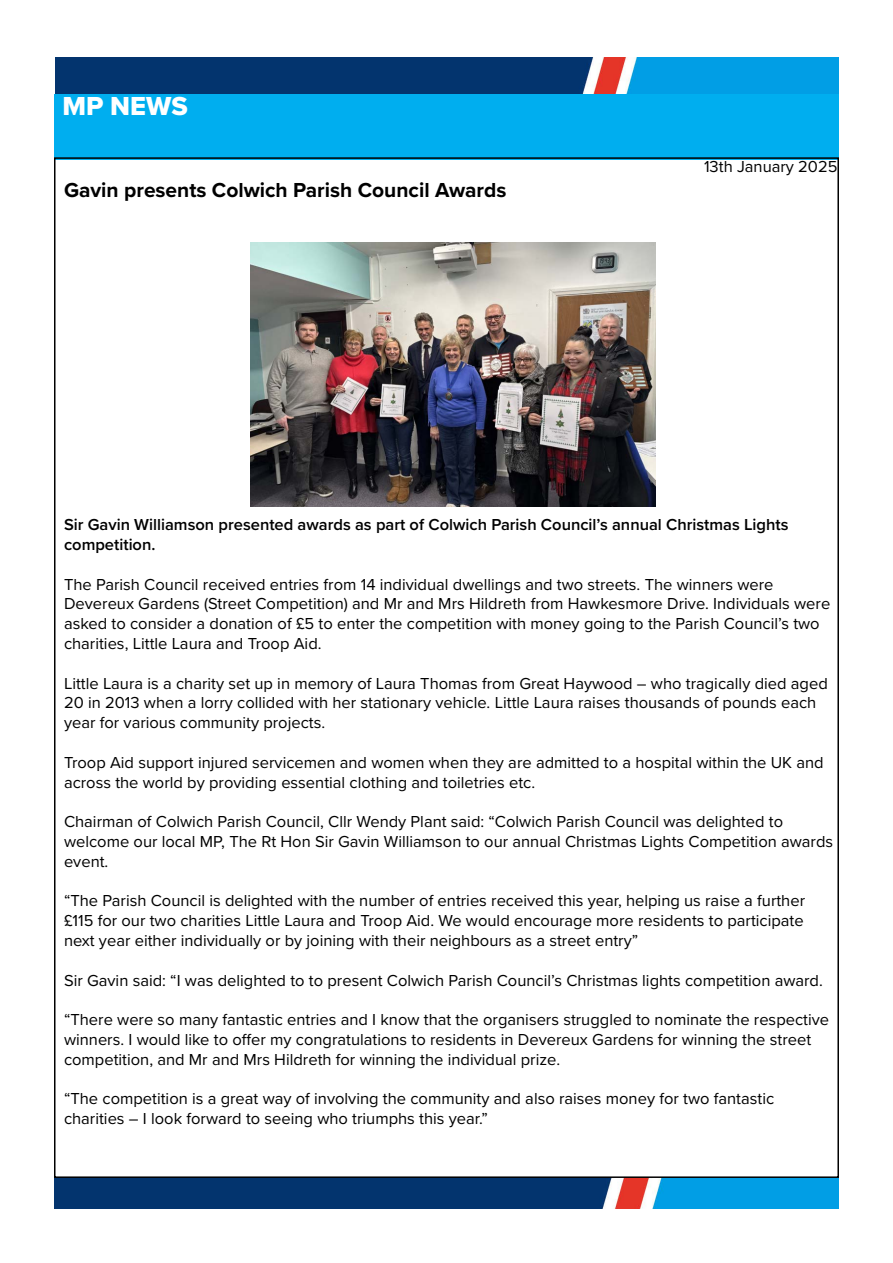
<style>
.page{position:relative;width:893px;height:1263px;background:#fff}
.page>*{position:absolute;margin:0;border:0;box-sizing:border-box;transform-origin:0 0}
.t1{font:27px "Proxima Nova Extrabld";color:#fff}
.t2{font:700 21px "Proxima Nova";color:#000}
.t3{font:16.5px/19.8px "Proxima Nova";color:#000}
.t4{font:600 16.5px/19.8px "Proxima Nova";color:#000}
</style>
<div class="page">
<img style="left:56px;top:57px;width:783px;height:37px">
<img style="left:54px;top:1178px;width:784px;height:31px">
<div style="left:54px;top:94px;width:785px;height:65px;background:#00aeef"></div>
<img style="left:250px;top:242px;width:405px;height:264px">
<h1 class="t1" style="left:62px;top:86px;width:127px">MP NEWS</h1>
<p class="t2" style="left:64px;top:174px;width:444px">Gavin presents Colwich Parish Council Awards</p>
<p class="t3" style="left:704px;top:156px;width:135px">13th January 2025</p>
<p class="t4" style="left:64px;top:514px;width:726px">Sir Gavin Williamson presented awards as part of Colwich Parish Council’s annual Christmas Lights competition.</p>
<p class="t3" style="left:64px;top:573px;width:768px">The Parish Council received entries from 14 individual dwellings and two streets. The winners were Devereux Gardens (Street Competition) and Mr and Mrs Hildreth from Hawkesmore Drive. Individuals were asked to consider a donation of £5 to enter the competition with money going to the Parish Council’s two charities, Little Laura and Troop Aid.</p>
<p class="t3" style="left:64px;top:672px;width:765px">Little Laura is a charity set up in memory of Laura Thomas from Great Haywood – who tragically died aged<br>20 in 2013 when a lorry collided with her stationary vehicle. Little Laura raises thousands of pounds each year for various community projects.</p>
<p class="t3" style="left:64px;top:752px;width:761px">Troop Aid support injured servicemen and women when they are admitted to a hospital within the UK and across the world by providing essential clothing and toiletries etc.</p>
<p class="t3" style="left:64px;top:811px;width:771px">Chairman of Colwich Parish Council, Cllr Wendy Plant said: “Colwich Parish Council was delighted to welcome our local MP, The Rt Hon Sir Gavin Williamson to our annual Christmas Lights Competition awards event.</p>
<p class="t3" style="left:64px;top:890px;width:743px;text-align:justify">“The Parish Council is delighted with the number of entries received this year, helping us raise a further £115 for our two charities Little Laura and Troop Aid. We would encourage more residents to participate next year either individually or by joining with their neighbours as a street entry”</p>
<p class="t3" style="left:64px;top:969px;width:760px">Sir Gavin said: “I was delighted to to present Colwich Parish Council’s Christmas lights competition award.</p>
<p class="t3" style="left:64px;top:1009px;width:767px">“There were so many fantastic entries and I know that the organisers struggled to nominate the respective winners. I would like to offer my congratulations to residents in Devereux Gardens for winning the street competition, and Mr and Mrs Hildreth for winning the individual prize.</p>
<p class="t3" style="left:64px;top:1088px;width:712px">“The competition is a great way of involving the community and also raises money for two fantastic charities – I look forward to seeing who triumphs this year.”</p>
</div>
